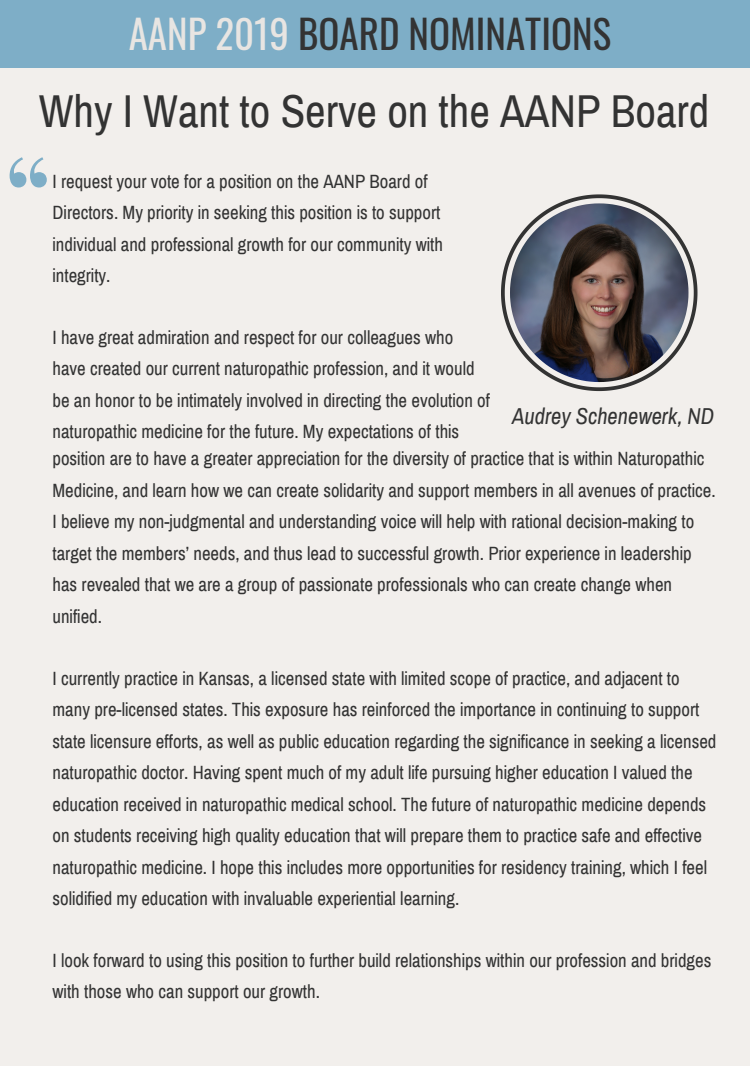
<style>
.page{position:relative;width:750px;height:1066px;background:#fff}
.page>*{position:absolute;margin:0;border:0;box-sizing:border-box;transform-origin:0 0}
.t1{font:120px "Playfair Display";color:#7eaec7}
.t2{font:45px "Archivo Narrow";color:#333}
.t3{font:39px "Oswald";color:#333}
.t4{font:italic 22.5px "Archivo Narrow";color:#333}
.t5{font:18.8px/31.5px "Archivo Narrow";color:#333}
.s1{color:#e8e5e2}
</style>
<div class="page">
<div style="left:0;top:0;width:750px;height:1065px;background:#f2efec"></div>
<svg style="left:501px;top:194px;width:197px;height:197px"></svg>
<img style="left:510px;top:203px;width:178px;height:179px">
<div style="left:0;top:0;width:750px;height:67px;background:#7eaec7"></div>
<h3 class="t3" style="left:129px;top:-1px;width:484px"><span class="s1">AANP 2019</span> BOARD NOMINATIONS</h3>
<h2 class="t2" style="left:39px;top:84px;width:672px">Why I Want to Serve on the AANP Board</h2>
<h1 class="t1" style="left:3px;top:105px;width:52px">“</h1>
<p class="t5" style="left:52px;top:166px;width:392px">I request your vote for a position on the AANP Board of Directors. My priority in seeking this position is to support individual and professional growth for our community with integrity.</p>
<p class="t5" style="left:52px;top:322px;width:439px">I have great admiration and respect for our colleagues who have created our current naturopathic profession, and it would be an honor to be intimately involved in directing the evolution of naturopathic medicine for the future. My expectations of this</p>
<p class="t4" style="left:512px;top:402px;width:204px">Audrey Schenewerk, ND</p>
<p class="t5" style="left:52px;top:443px;width:665px">position are to have a greater appreciation for the diversity of practice that is within Naturopathic Medicine, and learn how we can create solidarity and support members in all avenues of practice.<br>I believe my non-judgmental and understanding voice will help with rational decision-making to target the members’ needs, and thus lead to successful growth. Prior experience in leadership has revealed that we are a group of passionate professionals who can create change when unified.</p>
<p class="t5" style="left:52px;top:662px;width:666px">I currently practice in Kansas, a licensed state with limited scope of practice, and adjacent to many pre-licensed states. This exposure has reinforced the importance in continuing to support state licensure efforts, as well as public education regarding the significance in seeking a licensed naturopathic doctor. Having spent much of my adult life pursuing higher education I valued the education received in naturopathic medical school. The future of naturopathic medicine depends on students receiving high quality education that will prepare them to practice safe and effective naturopathic medicine. I hope this includes more opportunities for residency training, which I feel solidified my education with invaluable experiential learning.</p>
<p class="t5" style="left:52px;top:944px;width:660px">I look forward to using this position to further build relationships within our profession and bridges with those who can support our growth.</p>
</div>
